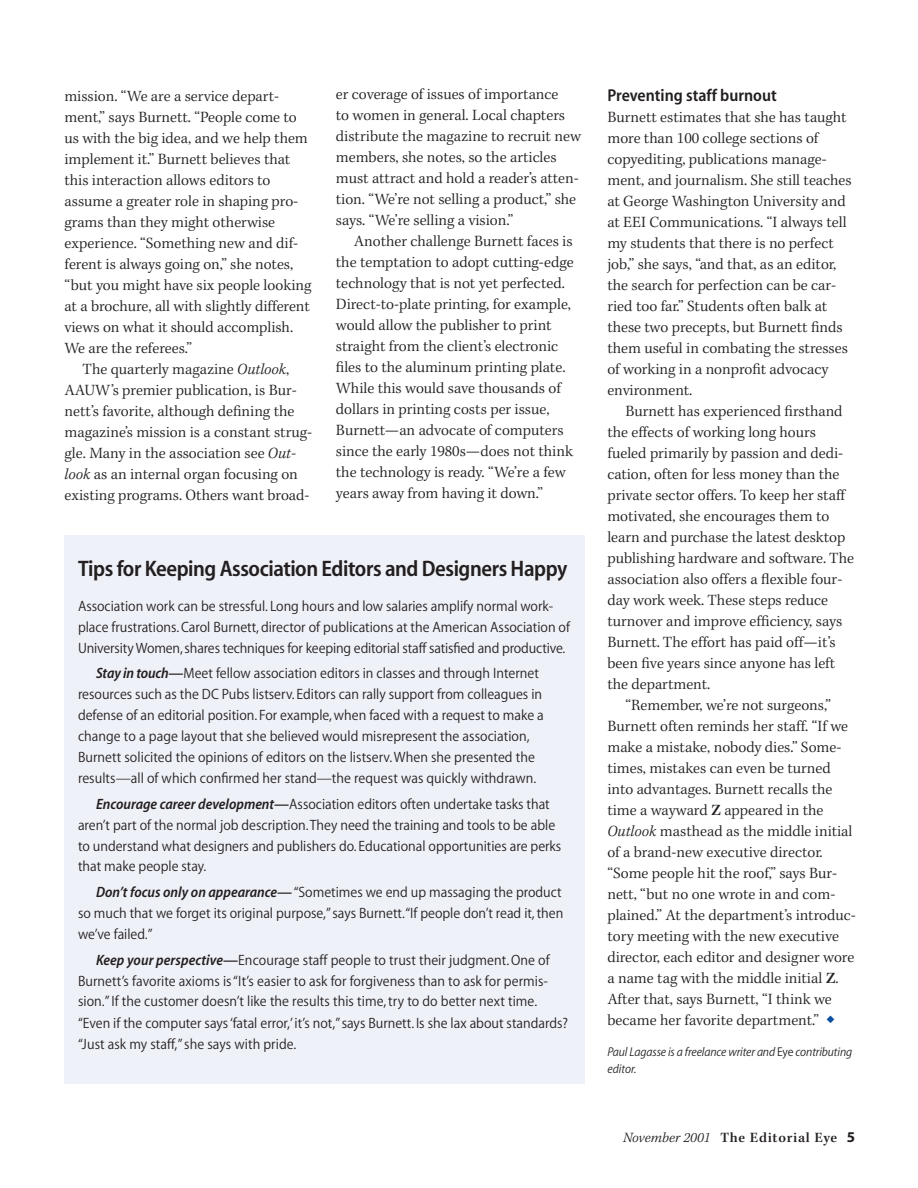
<style>
.page{position:relative;width:918px;height:1188px;background:#fff}
.page>*{position:absolute;margin:0;border:0;box-sizing:border-box;transform-origin:0 0}
.t1{font:22.5px "Myriad MM 575 500";letter-spacing:-.02em;color:#231f20}
.t2{font:17.25px "Myriad MM 575 500";color:#231f20}
.t3{font:15.75px/21px "Kepl MM 277 30 226 25 217 24 178 19";color:#231f20}
.t4{font:15px/21px "Myriad MM 325 525";color:#231f20}
.t5{font:14.25px "Kepl MM 147 160 120 131 116 125 95 102";letter-spacing:.05em;color:#231f20}
.t6{font:12.75px/16.5px "Myriad MM It 325 525";letter-spacing:-.01em;color:#231f20}
.s1{font-family:"Kepl MM It 277 30 226 25 217 24 178 19"}
.s2{font-family:"Myriad MM It 575 500"}
.s3{font-family:"Kepl MM 147 160 120 131 116 125 95 102"}
.s4{color:#0a4fa2}
.s5{font-family:"Myriad MM 325 525"}
.s6{font-family:"Myriad MM 700 600";font-size:15px}
</style>
<div class="page">
<div style="left:64px;top:536px;width:521px;height:548px;background:#eff1f8"></div>
<p class="t3" style="left:64px;top:87px;width:248px">mission. “We are a service depart&shy;ment,” says Burnett. “People come to us with the big idea, and we help them implement it.” Burnett believes that this interaction allows editors to assume a greater role in shaping pro&shy;grams than they might otherwise experience. “Something new and dif&shy;ferent is always going on,” she notes, “but you might have six people looking at a brochure, all with slightly different views on what it should accomplish.<br>We are the referees.”</p>
<p class="t3" style="left:65px;top:360px;width:249px;text-indent:18px">The quarterly magazine <span class="s1">Outlook</span>, AAUW’s premier publication, is Bur&shy;nett’s favorite, although defining the magazine’s mission is a constant strug&shy;gle. Many in the association see <span class="s1">Out&shy;look</span> as an internal organ focusing on existing programs. Others want broad-</p>
<p class="t3" style="left:336px;top:85px;width:247px">er coverage of issues of importance<br>to women in general. Local chapters distribute the magazine to recruit new members, she notes, so the articles must attract and hold a reader’s atten&shy;tion. “We’re not selling a product,” she says. “We’re selling a vision.”</p>
<p class="t3" style="left:336px;top:232px;width:239px;text-indent:18px">Another challenge Burnett faces is the temptation to adopt cutting-edge technology that is not yet perfected.<br>Direct-to-plate printing, for example, would allow the publisher to print straight from the client’s electronic files to the aluminum printing plate.<br>While this would save thousands of dollars in printing costs per issue, Burnett—an advocate of computers since the early 1980s—does not think the technology is ready. “We’re a few years away from having it down.”</p>
<h1 class="t1" style="left:78px;top:560px;width:491px">Tips for Keeping Association Editors and Designers Happy</h1>
<p class="t4" style="left:78px;top:596px;width:494px">Association work can be stressful. Long hours and low salaries amplify normal work&shy;place frustrations. Carol Burnett, director of publications at the American Association of<br>University Women, shares techniques for keeping editorial staff satisfied and productive.</p>
<p class="t4" style="left:78px;top:664px;width:467px;text-indent:18px"><span class="s2">Stay in touch—</span>Meet fellow association editors in classes and through Internet resources such as the DC Pubs listserv. Editors can rally support from colleagues in defense of an editorial position. For example, when faced with a request to make a change to a page layout that she believed would misrepresent the association, Burnett solicited the opinions of editors on the listserv.When she presented the results—all of which confirmed her stand—the request was quickly withdrawn.</p>
<p class="t4" style="left:78px;top:794px;width:485px;text-indent:18px"><span class="s2">Encourage career development—</span>Association editors often undertake tasks that aren’t part of the normal job description.They need the training and tools to be able to understand what designers and publishers do. Educational opportunities are perks that make people stay.</p>
<p class="t4" style="left:78px;top:883px;width:487px;text-align:justify;text-indent:18px"><span class="s2">Don’t focus only on appearance—</span>“Sometimes we end up massaging the product so much that we forget its original purpose,”says Burnett.“If people don’t read it, then we’ve failed.”</p>
<p class="t4" style="left:78px;top:950px;width:492px;text-indent:18px"><span class="s2">Keep your perspective—</span>Encourage staff people to trust their judgment. One of Burnett’s favorite axioms is “It’s easier to ask for forgiveness than to ask for permis&shy;sion.”If the customer doesn’t like the results this time, try to do better next time. “Even if the computer says ‘fatal error,’ it’s not,”says Burnett. Is she lax about standards? “Just ask my staff,”she says with pride.</p>
<p class="t2" style="left:607px;top:88px;width:171px">Preventing staff burnout</p>
<p class="t3" style="left:607px;top:108px;width:246px">Burnett estimates that she has taught more than 100 college sections of copyediting, publications manage&shy;ment, and journalism. She still teaches at George Washington University and at EEI Communications. “I always tell my students that there is no perfect job,” she says, “and that, as an editor, the search for perfection can be car&shy;ried too far.” Students often balk at these two precepts, but Burnett finds them useful in combating the stresses of working in a nonprofit advocacy environment.</p>
<p class="t3" style="left:607px;top:402px;width:248px;text-indent:18px">Burnett has experienced firsthand the effects of working long hours fueled primarily by passion and dedi&shy;cation, often for less money than the private sector offers. To keep her staff motivated, she encourages them to learn and purchase the latest desktop publishing hardware and software. The association also offers a flexible four&shy;day work week. These steps reduce turnover and improve efficiency, says Burnett. The effort has paid off—it’s been five years since anyone has left the department.</p>
<p class="t3" style="left:607px;top:696px;width:250px;text-indent:18px">“Remember, we’re not surgeons,” Burnett often reminds her staff. “If we make a mistake, nobody dies.” Some&shy;times, mistakes can even be turned into advantages. Burnett recalls the time a wayward <span class="s3">Z</span> appeared in the <span class="s1">Outlook</span> masthead as the middle initial of a brand-new executive director. “Some people hit the roof,” says Bur&shy;nett, “but no one wrote in and com&shy;plained.” At the department’s introduc&shy;tory meeting with the new executive director, each editor and designer wore a name tag with the middle initial <span class="s3">Z</span>.<br>After that, says Burnett, “I think we became her favorite department.” <span class="s4">◆</span></p>
<p class="t6" style="left:607px;top:1045px;width:246px">Paul Lagasse is a freelance writer and <span class="s5">Eye</span> contributing editor.</p>
<p class="t5" style="left:623px;top:1132px;width:233px"><span class="s1">November 2001</span> The Editorial Eye <span class="s6">5</span></p>
</div>
